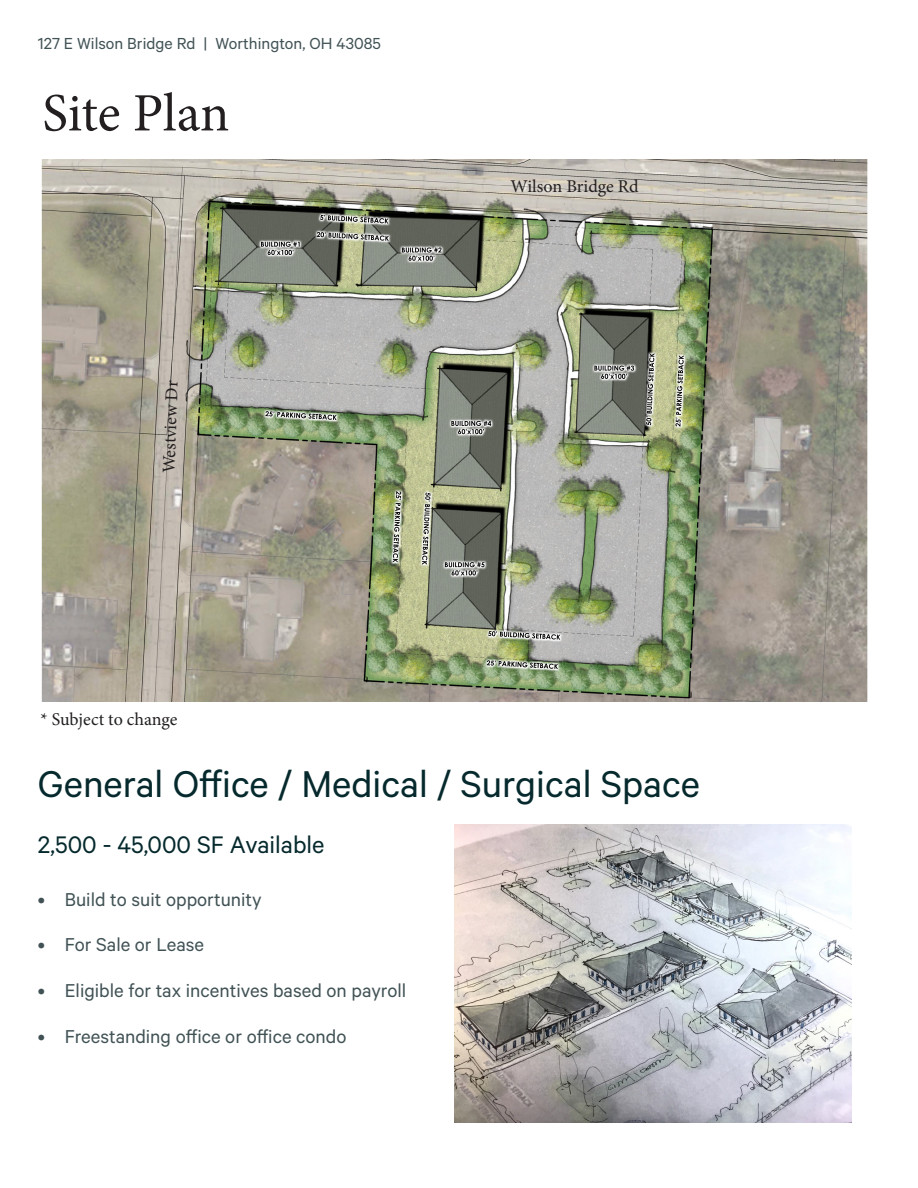
<style>
.page{position:relative;width:918px;height:1188px;background:#fff}
.page>*{position:absolute;margin:0;border:0;box-sizing:border-box;transform-origin:0 0}
.t1{font:54px "Minion Pro";letter-spacing:-.005em;color:#231f20}
.Subheading_Large{font:42px "Calibre";color:#05292c}
.Heading_Large{font:27px "Calibre";color:#05292c}
.t2{font:21px "Calibre";color:#415255}
.t3{font:18px "Minion Pro";letter-spacing:-.005em;color:#231f20}
.t4{font:18px "Calibre";color:#415255}
</style>
<div class="page">
<img style="left:41px;top:160px;width:827px;height:542px">
<img style="left:265px;top:411px;width:45px;height:7px">
<img style="left:320px;top:215px;width:38px;height:7px">
<img style="left:317px;top:232px;width:32px;height:7px">
<img style="left:488px;top:631px;width:29px;height:6px">
<img style="left:487px;top:660px;width:44px;height:7px">
<img style="left:647px;top:353px;width:8px;height:47px">
<img style="left:677px;top:355px;width:7px;height:47px">
<img style="left:424px;top:492px;width:6px;height:29px">
<img style="left:394px;top:491px;width:7px;height:46px">
<img style="left:261px;top:242px;width:39px;height:13px">
<img style="left:402px;top:247px;width:40px;height:10px">
<img style="left:594px;top:366px;width:40px;height:5px">
<img style="left:451px;top:421px;width:40px;height:13px">
<img style="left:445px;top:562px;width:40px;height:5px">
<img style="left:454px;top:824px;width:398px;height:298px">
<p class="t4" style="left:38px;top:33px;width:345px">127 E Wilson Bridge Rd | Worthington, OH 43085</p>
<p class="t1" style="left:42px;top:77px;width:189px">Site Plan</p>
<p class="t3" style="left:157px;top:473px;width:94px;rotate:-88deg">Westview Dr</p>
<p class="t3" style="left:40px;top:707px;width:138px">* Subject to change</p>
<p class="t3" style="left:511px;top:175px;width:130px">Wilson Bridge Rd</p>
<p class="Subheading_Large" style="left:38px;top:759px;width:664px">General Office / Medical / Surgical Space</p>
<p class="Heading_Large" style="left:38px;top:829px;width:288px">2,500 - 45,000 SF Available</p>
<p class="t2" style="left:38px;top:887px;width:225px">• Build to suit opportunity</p>
<p class="t2" style="left:38px;top:933px;width:168px">• For Sale or Lease</p>
<p class="t2" style="left:38px;top:978px;width:370px">• Eligible for tax incentives based on payroll</p>
<p class="t2" style="left:38px;top:1024px;width:310px">• Freestanding office or office condo</p>
</div>
